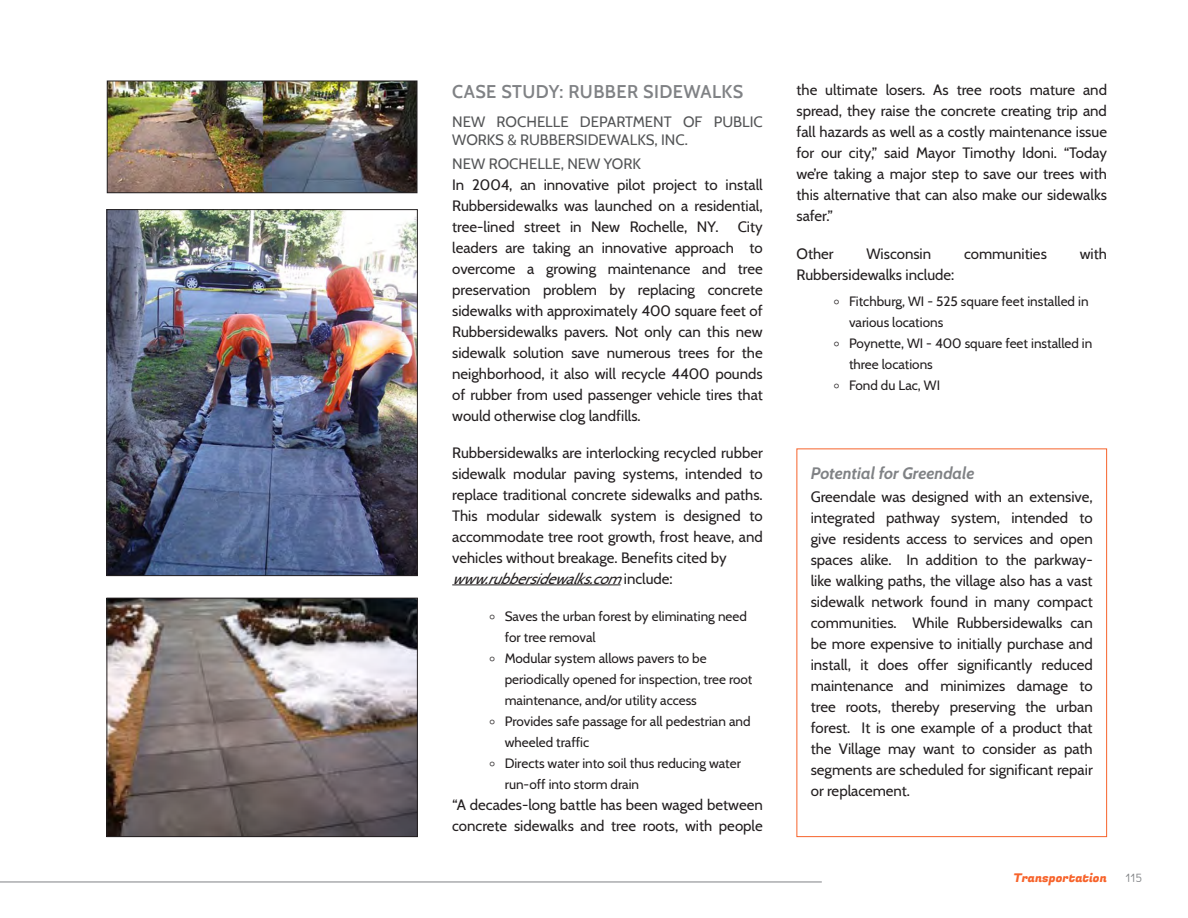
<style>
.page{position:relative;width:1188px;height:918px;background:#fff}
.page>*{position:absolute;margin:0;border:0;box-sizing:border-box;transform-origin:0 0}
.Header_2{font:600 18px "Cabin";letter-spacing:.025em;color:#808285}
.Header_3{font:italic 700 16.5px "Cabin";color:#808285}
.Body_Text{font:15px/21px "Cabin";color:#231f20;text-align:justify}
.Case_Study_-_Header{font:15px/18px "Cabin";color:#545557}
.Body_Text-2{font:italic 15px "Cabin";color:#231f20}
.t1{font:13.5px/21px "Cabin";color:#231f20}
.t2{font:12px "Fugaz One";color:#f7632b}
.t3{font:12px "Didact Gothic";color:#808285}
.s1{font-style:normal}
.s2{font-family:"Lucida Sans Unicode"}
</style>
<div class="page">
<hr style="left:0;top:882px;width:822px;height:1px;background:#808285">
<div style="left:796px;top:448px;width:311px;height:389px;border:1px solid #f7642c"></div>
<hr style="left:452px;top:585px;width:168px;height:1px;background:#231f20">
<img style="left:109px;top:83px;width:306px;height:108px">
<div style="left:107px;top:81px;width:310px;height:112px;border:1px solid #231f20"></div>
<img style="left:108px;top:600px;width:308px;height:235px">
<div style="left:106px;top:598px;width:312px;height:239px;border:1px solid #231f20"></div>
<img style="left:108px;top:211px;width:308px;height:363px">
<div style="left:106px;top:209px;width:312px;height:367px;border:1px solid #231f20"></div>
<p class="Header_2" style="left:452px;top:78px;width:292px">CASE STUDY: RUBBER SIDEWALKS</p>
<p class="Case_Study_-_Header" style="left:452px;top:112px;width:312px">NEW ROCHELLE DEPARTMENT OF PUBLIC<br>WORKS &amp; RUBBERSIDEWALKS, INC.</p>
<p class="Case_Study_-_Header" style="left:452px;top:153px;width:190px">NEW ROCHELLE, NEW YORK</p>
<p class="Body_Text" style="left:452px;top:173px;width:312px">In 2004, an innovative pilot project to install Rubbersidewalks was launched on a residential, tree-lined street in New Rochelle, NY.</p>
<p class="Body_Text" style="left:452px;top:215px;width:312px;text-indent:285px">City leaders are taking an innovative approach to overcome a growing maintenance and tree preservation problem by replacing concrete sidewalks with approximately 400 square feet of Rubbersidewalks pavers. Not only can this new sidewalk solution save numerous trees for the neighborhood, it also will recycle 4400 pounds of rubber from used passenger vehicle tires that would otherwise clog landfills.</p>
<p class="Body_Text" style="left:452px;top:441px;width:312px">Rubbersidewalks are interlocking recycled rubber sidewalk modular paving systems, intended to replace traditional concrete sidewalks and paths.<br>This modular sidewalk system is designed to accommodate tree root growth, frost heave, and vehicles without breakage. Benefits cited by</p>
<p class="Body_Text-2" style="left:452px;top:567px;width:222px">www.rubbersidewalks.com<span class="s1">i n c l u d e :</span></p>
<p class="t1" style="left:505px;top:605px;width:244px;text-indent:-16px"><span class="s2">◦</span> Saves the urban forest by eliminating need for tree removal</p>
<p class="t1" style="left:505px;top:647px;width:249px;text-indent:-16px"><span class="s2">◦</span> Modular system allows pavers to be periodically opened for inspection, tree root maintenance, and/or utility access</p>
<p class="t1" style="left:505px;top:710px;width:247px;text-indent:-16px"><span class="s2">◦</span> Provides safe passage for all pedestrian and wheeled traffic</p>
<p class="t1" style="left:505px;top:752px;width:238px;text-indent:-16px"><span class="s2">◦</span> Directs water into soil thus reducing water run-off into storm drain</p>
<p class="Body_Text" style="left:452px;top:793px;width:312px">“A decades-long battle has been waged between concrete sidewalks and tree roots, with people</p>
<p class="Body_Text" style="left:796px;top:79px;width:312px">the ultimate losers. As tree roots mature and spread, they raise the concrete creating trip and fall hazards as well as a costly maintenance issue for our city,” said Mayor Timothy Idoni. “Today we’re taking a major step to save our trees with this alternative that can also make our sidewalks safer.”</p>
<p class="Body_Text" style="left:796px;top:242px;width:39px">Other</p>
<p class="Body_Text" style="left:867px;top:242px;width:66px">Wisconsin</p>
<p class="Body_Text" style="left:964px;top:242px;width:84px">communities</p>
<p class="Body_Text" style="left:1080px;top:242px;width:29px">with</p>
<p class="Body_Text" style="left:796px;top:263px;width:159px">Rubbersidewalks include:</p>
<p class="t1" style="left:849px;top:290px;width:241px;text-indent:-16px"><span class="s2">◦</span> Fitchburg, WI - 525 square feet installed in various locations</p>
<p class="t1" style="left:849px;top:332px;width:245px;text-indent:-16px"><span class="s2">◦</span> Poynette, WI - 400 square feet installed in three locations</p>
<p class="t1" style="left:833px;top:374px;width:109px"><span class="s2">◦</span> Fond du Lac, WI</p>
<p class="Header_3" style="left:811px;top:460px;width:165px">Potential for Greendale</p>
<p class="Body_Text" style="left:811px;top:486px;width:284px">Greendale was designed with an extensive, integrated pathway system, intended to give residents access to services and open spaces alike. In addition to the parkway&shy;like walking paths, the village also has a vast sidewalk network found in many compact communities. While Rubbersidewalks can be more expensive to initially purchase and install, it does offer significantly reduced maintenance and minimizes damage to tree roots, thereby preserving the urban forest. It is one example of a product that the Village may want to consider as path segments are scheduled for significant repair or replacement.</p>
<p class="t2" style="left:1013px;top:870px;width:95px">Transportation</p>
<p class="t3" style="left:1126px;top:869px;width:18px">115</p>
</div>
